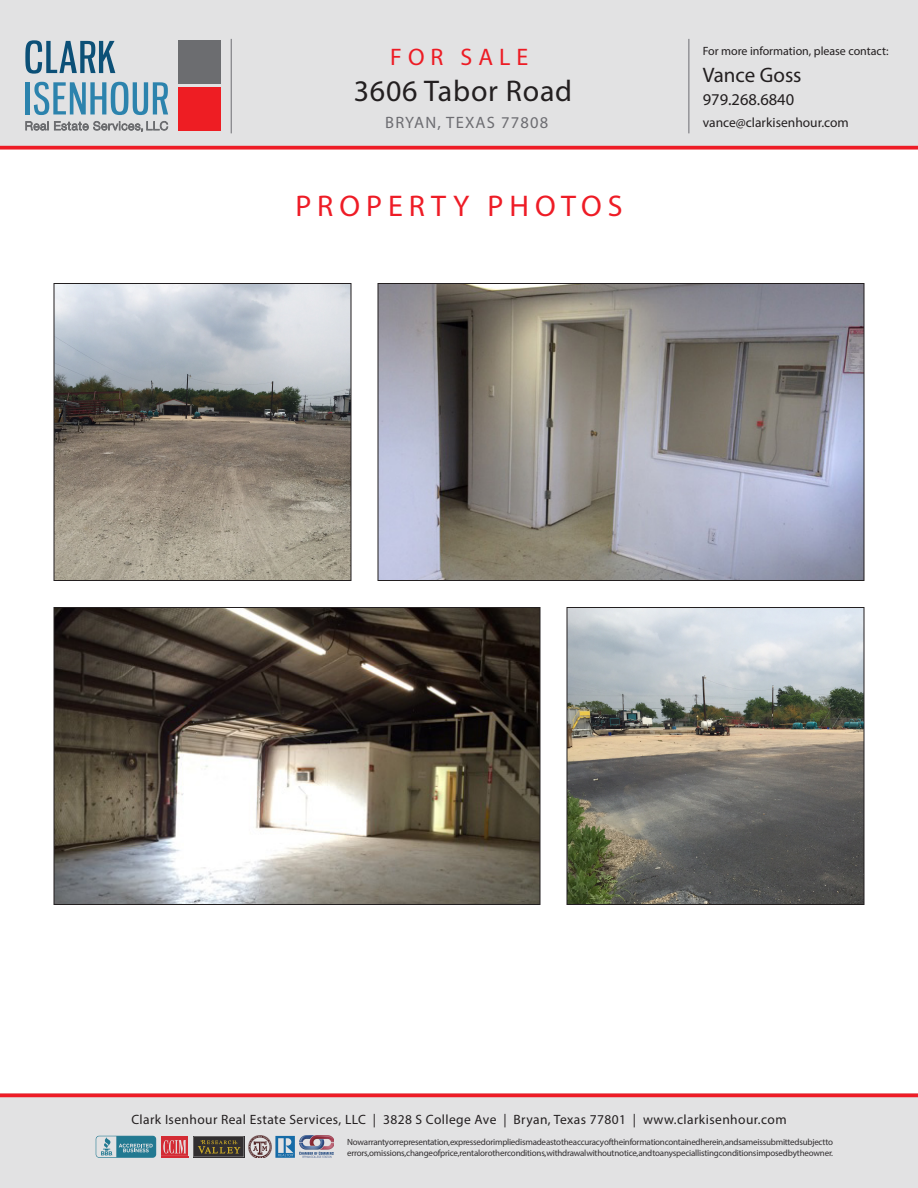
<style>
.page{position:relative;width:918px;height:1188px;background:#fff}
.page>*{position:absolute;margin:0;border:0;box-sizing:border-box;transform-origin:0 0}
.header_-_BUILDING_NA{font:30px "Myriad Pro";letter-spacing:.2em;color:#ee1c26}
.t1{font:30px "Myriad Pro";letter-spacing:.025em;color:#231f20}
.t2{font:24px "Myriad Pro";letter-spacing:.25em;color:#ed1b24}
.t3{font:21px "Myriad Pro";color:#231f20}
.t4{font:16.5px "Myriad Pro";letter-spacing:.075em;color:#6d6d72}
.t5{font:16.5px "Myriad Pro";color:#231f20}
.t6{font:13.5px "Myriad Pro";letter-spacing:.03em;color:#231f20}
.t7{font:13.5px "Myriad Pro";color:#231f20}
.t8{font:12px "Myriad Pro";color:#231f20}
.t9{font:9px/10.5px "Myriad Pro";letter-spacing:-.03em;color:#231f20}
</style>
<div class="page">
<div style="left:0;top:0;width:918px;height:148px;background:#e2e2e3"></div>
<div style="left:0;top:1097px;width:918px;height:91px;background:#e2e2e3"></div>
<hr style="left:231px;top:39px;width:1px;height:94px;background:#6d6d72">
<hr style="left:688px;top:39px;width:1px;height:94px;background:#6d6d72">
<svg style="left:0;top:146px;width:918px;height:4px;background:#ef353e"></svg>
<hr style="left:0;top:1094px;width:918px;height:3px;background:#ee1c26">
<svg style="left:25px;top:40px;width:90px;height:34px"></svg>
<hr style="left:26px;top:82px;width:4px;height:32px;background:#2c83ad">
<svg style="left:34px;top:82px;width:134px;height:33px"></svg>
<svg style="left:25px;top:121px;width:143px;height:11px"></svg>
<div style="left:178px;top:41px;width:43px;height:43px;background:#6c6d70"></div>
<div style="left:178px;top:87px;width:43px;height:43px;background:#ee1d23"></div>
<img style="left:56px;top:285px;width:293px;height:294px">
<div style="left:54px;top:283px;width:297px;height:298px;border:1px solid #231f20"></div>
<img style="left:56px;top:609px;width:482px;height:294px">
<div style="left:54px;top:607px;width:486px;height:298px;border:1px solid #231f20"></div>
<img style="left:380px;top:285px;width:482px;height:294px">
<div style="left:378px;top:283px;width:486px;height:298px;border:1px solid #231f20"></div>
<img style="left:569px;top:609px;width:293px;height:294px">
<div style="left:567px;top:607px;width:297px;height:298px;border:1px solid #231f20"></div>
<h2 class="t2" style="left:390px;top:42px;width:139px">FOR SALE</h2>
<h1 class="t1" style="left:354px;top:73px;width:220px">3606 Tabor Road</h1>
<h3 class="t4" style="left:385px;top:113px;width:165px">BRYAN, TEXAS 77808</h3>
<p class="header_-_BUILDING_NA" style="left:295px;top:187px;width:329px">PROPERTY PHOTOS</p>
<h3 class="t8" style="left:703px;top:44px;width:187px">For more information, please contact:</h3>
<h3 class="t3" style="left:703px;top:62px;width:100px">Vance Goss</h3>
<h3 class="t5" style="left:703px;top:89px;width:93px">979.268.6840</h3>
<h3 class="t7" style="left:703px;top:114px;width:148px">vance@clarkisenhour.com</h3>
<h3 class="t6" style="left:131px;top:1111px;width:657px">Clark Isenhour Real Estate Services, LLC | 3828 S College Ave | Bryan, Texas 77801 | www.clarkisenhour.com</h3>
<p class="t9" style="left:347px;top:1137px;width:488px">No warranty or representation, expressed or implied is made as to the accuracy of the information contained herein, and same is submitted subject to errors, omissions, change of price, rental or other conditions, withdrawal without notice, and to any special listing conditions imposed by the owner.</p>
</div>
